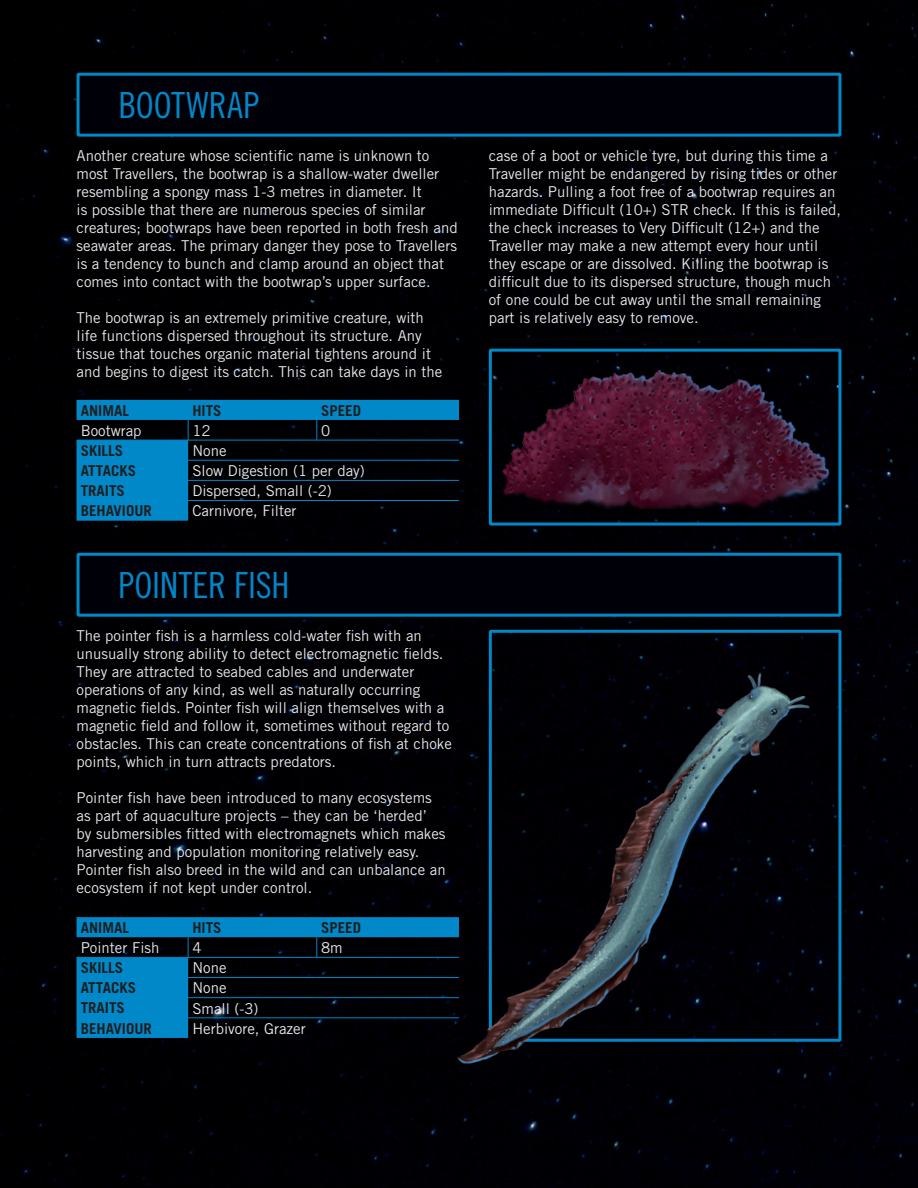
<style>
.page{position:relative;width:918px;height:1188px;background:#000002}
.page>*{position:absolute;margin:0;border:0;box-sizing:border-box;transform-origin:0 0}
.Heading_3{font:36px "Trade Gothic Cond Eighteen";color:#0088c8}
.t1{font:15px/18px "Trade Gothic";color:#e6e7e9}
.t2{font:700 15px "Trade Gothic";color:#231f20}
</style>
<div class="page">
<div style="left:489px;top:349px;width:352px;height:177px;border:3px solid #0088c8"></div>
<div style="left:489px;top:630px;width:352px;height:412px;border:3px solid #0088c8"></div>
<div style="left:77px;top:73px;width:764px;height:64px;background:#000008;border:3px solid #0088c8"></div>
<div style="left:77px;top:553px;width:764px;height:64px;background:#000008;border:3px solid #0088c8"></div>
<img style="left:492px;top:330px;width:349px;height:179px">
<img style="left:450px;top:661px;width:374px;height:412px">
<svg style="left:77px;top:400px;width:382px;height:121px;background:#00324c"></svg>
<svg style="left:188px;top:420px;width:1px;height:20px"></svg>
<svg style="left:317px;top:420px;width:1px;height:20px"></svg>
<hr style="left:77px;top:440px;width:111px;height:1px;background:#0088c8">
<hr style="left:188px;top:440px;width:129px;height:1px;background:#0088c8">
<hr style="left:317px;top:440px;width:142px;height:1px;background:#0088c8">
<hr style="left:188px;top:460px;width:129px;height:1px;background:#0088c8">
<hr style="left:317px;top:460px;width:142px;height:1px;background:#0088c8">
<hr style="left:188px;top:480px;width:129px;height:1px;background:#0088c8">
<hr style="left:317px;top:480px;width:142px;height:1px;background:#0088c8">
<hr style="left:188px;top:500px;width:129px;height:1px;background:#0088c8">
<hr style="left:317px;top:500px;width:142px;height:1px;background:#0088c8">
<svg style="left:77px;top:917px;width:382px;height:121px;background:#00334d"></svg>
<svg style="left:188px;top:937px;width:1px;height:20px"></svg>
<svg style="left:317px;top:937px;width:1px;height:20px"></svg>
<hr style="left:77px;top:957px;width:111px;height:1px;background:#0088c8">
<hr style="left:188px;top:957px;width:129px;height:1px;background:#0088c8">
<hr style="left:317px;top:957px;width:142px;height:1px;background:#0088c8">
<hr style="left:188px;top:977px;width:129px;height:1px;background:#0088c8">
<hr style="left:317px;top:977px;width:142px;height:1px;background:#0088c8">
<hr style="left:188px;top:997px;width:129px;height:1px;background:#0088c8">
<hr style="left:317px;top:997px;width:142px;height:1px;background:#0088c8">
<hr style="left:188px;top:1018px;width:129px;height:1px;background:#0088c8">
<hr style="left:317px;top:1018px;width:142px;height:1px;background:#0088c8">
<p class="Heading_3" style="left:118px;top:84px;width:143px">BOOTWRAP</p>
<p class="t1" style="left:77px;top:147px;width:383px">Another creature whose scientific name is unknown to most Travellers, the bootwrap is a shallow-water dweller resembling a spongy mass 1-3 metres in diameter. It<br>is possible that there are numerous species of similar creatures; bootwraps have been reported in both fresh and seawater areas. The primary danger they pose to Travellers is a tendency to bunch and clamp around an object that comes into contact with the bootwrap’s upper surface.</p>
<p class="t1" style="left:77px;top:309px;width:367px">The bootwrap is an extremely primitive creature, with life functions dispersed throughout its structure. Any tissue that touches organic material tightens around it and begins to digest its catch. This can take days in the</p>
<p class="t2" style="left:81px;top:401px;width:50px">ANIMAL</p>
<p class="t2" style="left:192px;top:401px;width:31px">HITS</p>
<p class="t2" style="left:321px;top:401px;width:42px">SPEED</p>
<p class="t1" style="left:81px;top:421px;width:62px">Bootwrap</p>
<p class="t1" style="left:192px;top:421px;width:20px">12</p>
<p class="t1" style="left:321px;top:421px;width:11px">0</p>
<p class="t2" style="left:81px;top:441px;width:44px">SKILLS</p>
<p class="t1" style="left:192px;top:441px;width:36px">None</p>
<p class="t2" style="left:81px;top:462px;width:57px">ATTACKS</p>
<p class="t1" style="left:192px;top:462px;width:174px">Slow Digestion (1 per day)</p>
<p class="t2" style="left:81px;top:482px;width:46px">TRAITS</p>
<p class="t1" style="left:192px;top:482px;width:141px">Dispersed, Small (-2)</p>
<p class="t2" style="left:81px;top:502px;width:73px">BEHAVIOUR</p>
<p class="t1" style="left:192px;top:502px;width:106px">Carnivore, Filter</p>
<p class="Heading_3" style="left:118px;top:564px;width:173px">POINTER FISH</p>
<p class="t1" style="left:77px;top:627px;width:377px">The pointer fish is a harmless cold-water fish with an unusually strong ability to detect electromagnetic fields.<br>They are attracted to seabed cables and underwater operations of any kind, as well as naturally occurring magnetic fields. Pointer fish will align themselves with a magnetic field and follow it, sometimes without regard to obstacles. This can create concentrations of fish at choke points, which in turn attracts predators.</p>
<p class="t1" style="left:77px;top:789px;width:371px">Pointer fish have been introduced to many ecosystems as part of aquaculture projects – they can be ‘herded’<br>by submersibles fitted with electromagnets which makes harvesting and population monitoring relatively easy.<br>Pointer fish also breed in the wild and can unbalance an ecosystem if not kept under control.</p>
<p class="t2" style="left:81px;top:918px;width:50px">ANIMAL</p>
<p class="t2" style="left:192px;top:918px;width:31px">HITS</p>
<p class="t2" style="left:321px;top:918px;width:42px">SPEED</p>
<p class="t1" style="left:81px;top:939px;width:80px">Pointer Fish</p>
<p class="t1" style="left:192px;top:939px;width:11px">4</p>
<p class="t1" style="left:321px;top:939px;width:23px">8m</p>
<p class="t2" style="left:81px;top:959px;width:44px">SKILLS</p>
<p class="t1" style="left:192px;top:959px;width:36px">None</p>
<p class="t2" style="left:81px;top:979px;width:57px">ATTACKS</p>
<p class="t1" style="left:192px;top:979px;width:36px">None</p>
<p class="t2" style="left:81px;top:999px;width:46px">TRAITS</p>
<p class="t1" style="left:192px;top:999px;width:68px">Small (-3)</p>
<p class="t2" style="left:81px;top:1019px;width:73px">BEHAVIOUR</p>
<p class="t1" style="left:192px;top:1019px;width:115px">Herbivore, Grazer</p>
<p class="t1" style="left:489px;top:147px;width:354px">case of a boot or vehicle tyre, but during this time a Traveller might be endangered by rising tides or other hazards. Pulling a foot free of a bootwrap requires an immediate Difficult (10+) STR check. If this is failed, the check increases to Very Difficult (12+) and the Traveller may make a new attempt every hour until they escape or are dissolved. Killing the bootwrap is difficult due to its dispersed structure, though much of one could be cut away until the small remaining part is relatively easy to remove.</p>
</div>
